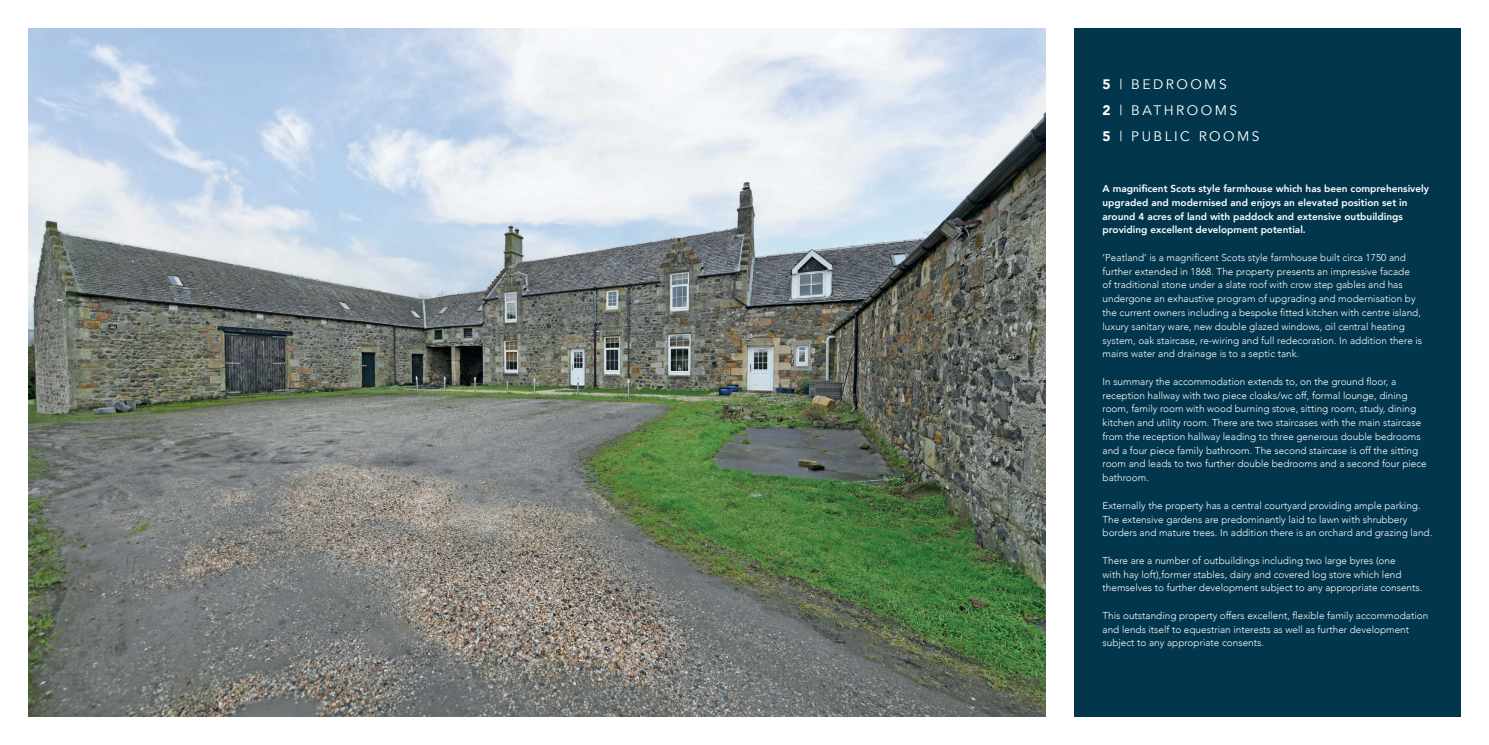
<style>
.page{position:relative;width:1489px;height:745px;background:#fff}
.page>*{position:absolute;margin:0;border:0;box-sizing:border-box;transform-origin:0 0}
.t1{font:13.75px/26.2px "Avenir";letter-spacing:.18em;color:#fff}
.t2{font:300 10px/13.8px "Avenir";color:#fff}
.t3{font:800 10px/13.8px "Avenir";color:#fff}
.s1{font-weight:900}
</style>
<div class="page">
<div style="left:28px;top:28px;width:1432px;height:688px;background:#01364d"></div>
<div style="left:1045px;top:0;width:29px;height:744px;background:#fff"></div>
<img style="left:28px;top:28px;width:1017px;height:688px">
<h1 class="t1" style="left:1102px;top:71px;width:158px"><span class="s1">5</span> | BEDROOMS<br><span class="s1">2</span> | BATHROOMS<br><span class="s1">5</span> | PUBLIC ROOMS</h1>
<p class="t3" style="left:1102px;top:182px;width:328px">A magnificent Scots style farmhouse which has been comprehensively upgraded and modernised and enjoys an elevated position set in around 4 acres of land with paddock and extensive outbuildings providing excellent development potential.</p>
<p class="t2" style="left:1102px;top:250px;width:321px">‘Peatland’ is a magnificent Scots style farmhouse built circa 1750 and further extended in 1868. The property presents an impressive facade<br>of traditional stone under a slate roof with crow step gables and has undergone an exhaustive program of upgrading and modernisation by the current owners including a bespoke fitted kitchen with centre island, luxury sanitary ware, new double glazed windows, oil central heating system, oak staircase, re-wiring and full redecoration. In addition there is mains water and drainage is to a septic tank.</p>
<p class="t2" style="left:1102px;top:374px;width:326px">In summary the accommodation extends to, on the ground floor, a reception hallway with two piece cloaks/wc off, formal lounge, dining room, family room with wood burning stove, sitting room, study, dining kitchen and utility room. There are two staircases with the main staircase from the reception hallway leading to three generous double bedrooms and a four piece family bathroom. The second staircase is off the sitting room and leads to two further double bedrooms and a second four piece bathroom.</p>
<p class="t2" style="left:1102px;top:498px;width:331px">Externally the property has a central courtyard providing ample parking.<br>The extensive gardens are predominantly laid to lawn with shrubbery borders and mature trees. In addition there is an orchard and grazing land.</p>
<p class="t2" style="left:1102px;top:553px;width:321px">There are a number of outbuildings including two large byres (one<br>with hay loft),former stables, dairy and covered log store which lend themselves to further development subject to any appropriate consents.</p>
<p class="t2" style="left:1102px;top:608px;width:327px">This outstanding property offers excellent, flexible family accommodation and lends itself to equestrian interests as well as further development subject to any appropriate consents.</p>
</div>
